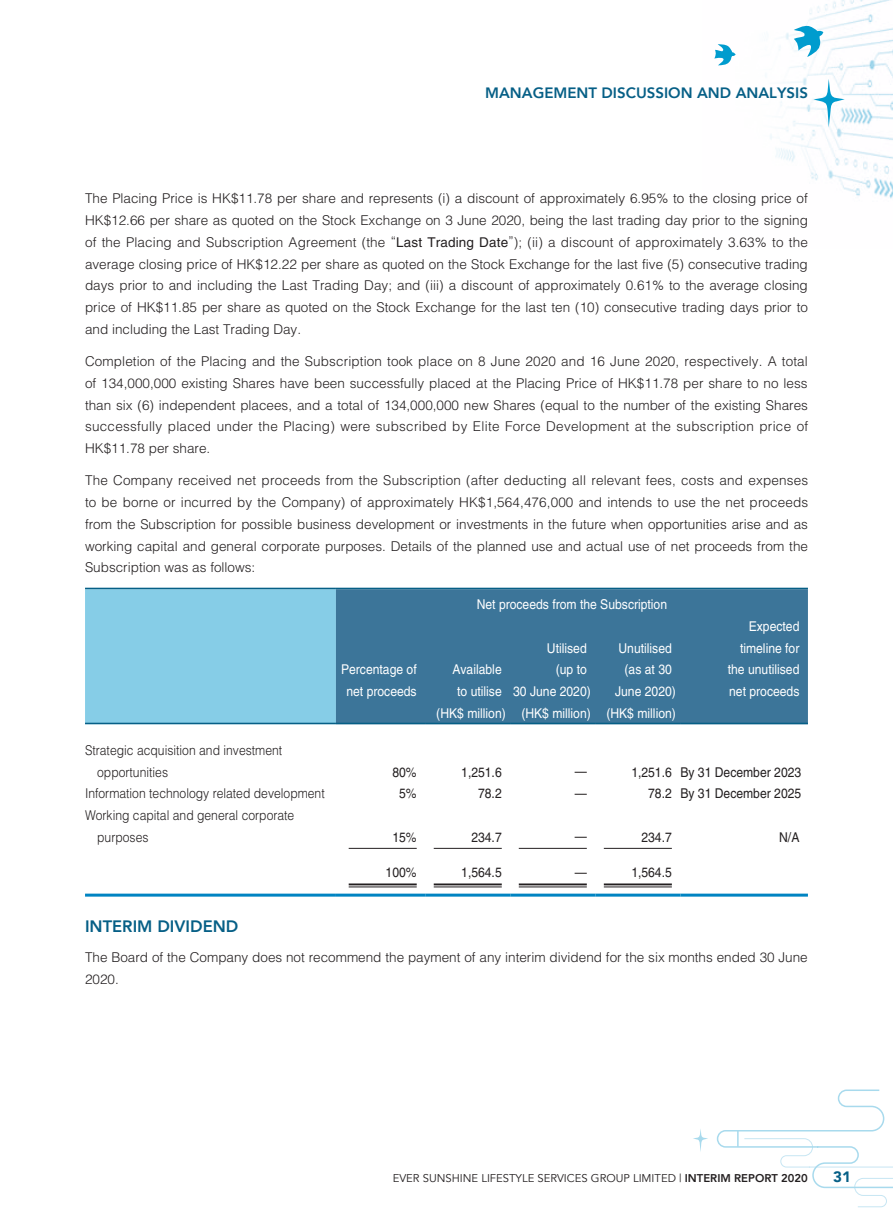
<style>
.page{position:relative;width:893px;height:1212px;background:#fff}
.page>*{position:absolute;margin:0;border:0;box-sizing:border-box;transform-origin:0 0}
._3__標題{font:800 16.5px "Avenir LT Com";color:#065f86}
.t1{font:800 15px "Avenir LT Com";color:#065f86}
.t2{font:900 15px "Avenir LT Com";color:#065f86}
._1__內文{font:300 13.5px/21.8px "Helvetica LT Std";color:#231f20;text-align:justify}
._1__內文-2{font:13.5px "Helvetica LT Std";color:#fff;scale:.9 1}
._1__內文-3{font:300 13.5px "Helvetica LT Std";color:#231f20;scale:.9 1}
._1__內文-4{font:13.5px "Helvetica LT Std";color:#231f20;scale:.9 1}
.t3{font:11.25px "Avenir LT Com";color:#231f20}
.s1{font-weight:400}
.s2{font-weight:800}
</style>
<div class="page">
<img style="left:718px;top:0;width:175px;height:199px">
<svg style="left:794px;top:24px;width:29px;height:33px"></svg>
<svg style="left:714px;top:44px;width:22px;height:21px"></svg>
<svg style="left:813px;top:79px;width:32px;height:48px"></svg>
<svg style="left:716px;top:1089px;width:177px;height:118px"></svg>
<svg style="left:693px;top:1129px;width:15px;height:23px"></svg>
<div style="left:85px;top:589px;width:251px;height:134px;background:#86cde7"></div>
<div style="left:336px;top:589px;width:472px;height:134px;background:#3c7599"></div>
<hr style="left:85px;top:588px;width:251px;height:1px;background:#065f86">
<hr style="left:336px;top:588px;width:472px;height:1px;background:#065f86">
<hr style="left:85px;top:723px;width:251px;height:1px;background:#065f86">
<hr style="left:336px;top:723px;width:89px;height:1px;background:#065f86">
<hr style="left:425px;top:723px;width:85px;height:1px;background:#065f86">
<hr style="left:510px;top:723px;width:85px;height:1px;background:#065f86">
<hr style="left:595px;top:723px;width:85px;height:1px;background:#065f86">
<hr style="left:680px;top:723px;width:128px;height:1px;background:#065f86">
<hr style="left:349px;top:848px;width:68px;height:1px;background:#231f20">
<hr style="left:434px;top:848px;width:68px;height:1px;background:#231f20">
<hr style="left:519px;top:848px;width:68px;height:1px;background:#231f20">
<hr style="left:604px;top:848px;width:68px;height:1px;background:#231f20">
<hr style="left:349px;top:883px;width:68px;height:2px;background:#231f20">
<hr style="left:349px;top:886px;width:68px;height:1px;background:#231f20">
<hr style="left:434px;top:883px;width:68px;height:2px;background:#231f20">
<hr style="left:434px;top:886px;width:68px;height:1px;background:#231f20">
<hr style="left:519px;top:883px;width:68px;height:2px;background:#231f20">
<hr style="left:519px;top:886px;width:68px;height:1px;background:#231f20">
<hr style="left:604px;top:883px;width:68px;height:2px;background:#231f20">
<hr style="left:604px;top:886px;width:68px;height:1px;background:#231f20">
<hr style="left:85px;top:893px;width:251px;height:3px;background:#0084c2">
<hr style="left:336px;top:893px;width:89px;height:3px;background:#0084c2">
<hr style="left:425px;top:893px;width:85px;height:3px;background:#0084c2">
<hr style="left:510px;top:893px;width:85px;height:3px;background:#0084c2">
<hr style="left:595px;top:893px;width:85px;height:3px;background:#0084c2">
<hr style="left:680px;top:893px;width:128px;height:3px;background:#0084c2">
<p class="t1" style="left:485px;top:84px;width:324px">MANAGEMENT DISCUSSION AND ANALYSIS</p>
<p class="_1__內文" style="left:85px;top:188px;width:724px">The Placing Price is HK$11.78 per share and represents (i) a discount of approximately 6.95% to the closing price of HK$12.66 per share as quoted on the Stock Exchange on 3 June 2020, being the last trading day prior to the signing of the Placing and Subscription Agreement (the “<span class="s1">Last Trading Date</span>”); (ii) a discount of approximately 3.63% to the average closing price of HK$12.22 per share as quoted on the Stock Exchange for the last five (5) consecutive trading days prior to and including the Last Trading Day; and (iii) a discount of approximately 0.61% to the average closing price of HK$11.85 per share as quoted on the Stock Exchange for the last ten (10) consecutive trading days prior to and including the Last Trading Day.</p>
<p class="_1__內文" style="left:85px;top:350px;width:725px">Completion of the Placing and the Subscription took place on 8 June 2020 and 16 June 2020, respectively. A total of 134,000,000 existing Shares have been successfully placed at the Placing Price of HK$11.78 per share to no less than six (6) independent placees, and a total of 134,000,000 new Shares (equal to the number of the existing Shares successfully placed under the Placing) were subscribed by Elite Force Development at the subscription price of HK$11.78 per share.</p>
<p class="_1__內文" style="left:85px;top:470px;width:725px">The Company received net proceeds from the Subscription (after deducting all relevant fees, costs and expenses to be borne or incurred by the Company) of approximately HK$1,564,476,000 and intends to use the net proceeds from the Subscription for possible business development or investments in the future when opportunities arise and as working capital and general corporate purposes. Details of the planned use and actual use of net proceeds from the Subscription was as follows:</p>
<p class="_1__內文-2" style="left:477px;top:597px;width:213px">Net proceeds from the Subscription</p>
<p class="_1__內文-2" style="left:341px;top:662px;width:86px">Percentage of</p>
<p class="_1__內文-2" style="left:346px;top:684px;width:80px">net proceeds</p>
<p class="_1__內文-2" style="left:452px;top:662px;width:56px">Available</p>
<p class="_1__內文-2" style="left:457px;top:684px;width:51px">to utilise</p>
<p class="_1__內文-2" style="left:547px;top:640px;width:46px">Utilised</p>
<p class="_1__內文-2" style="left:556px;top:662px;width:36px">(up to</p>
<p class="_1__內文-2" style="left:513px;top:684px;width:88px">30 June 2020)</p>
<p class="_1__內文-2" style="left:618px;top:640px;width:61px">Unutilised</p>
<p class="_1__內文-2" style="left:625px;top:662px;width:54px">(as at 30</p>
<p class="_1__內文-2" style="left:615px;top:684px;width:69px">June 2020)</p>
<p class="_1__內文-2" style="left:436px;top:705px;width:79px">(HK$ million)</p>
<p class="_1__內文-2" style="left:521px;top:705px;width:79px">(HK$ million)</p>
<p class="_1__內文-2" style="left:606px;top:705px;width:79px">(HK$ million)</p>
<p class="_1__內文-2" style="left:749px;top:618px;width:58px">Expected</p>
<p class="_1__內文-2" style="left:740px;top:640px;width:68px">timeline for</p>
<p class="_1__內文-2" style="left:728px;top:662px;width:81px">the unutilised</p>
<p class="_1__內文-2" style="left:729px;top:684px;width:80px">net proceeds</p>
<p class="_1__內文-3" style="left:85px;top:741px;width:221px">Strategic acquisition and investment</p>
<p class="_1__內文-3" style="left:97px;top:763px;width:80px">opportunities</p>
<p class="_1__內文-4" style="left:392px;top:764px;width:29px">80%</p>
<p class="_1__內文-4" style="left:461px;top:764px;width:47px">1,251.6</p>
<p class="_1__內文-4" style="left:575px;top:763px;width:15px">—</p>
<p class="_1__內文-4" style="left:631px;top:764px;width:47px">1,251.6</p>
<p class="_1__內文-4" style="left:680px;top:764px;width:136px">By 31 December 2023</p>
<p class="_1__內文-3" style="left:85px;top:785px;width:268px">Information technology related development</p>
<p class="_1__內文-4" style="left:399px;top:786px;width:21px">5%</p>
<p class="_1__內文-4" style="left:478px;top:786px;width:28px">78.2</p>
<p class="_1__內文-4" style="left:575px;top:785px;width:15px">—</p>
<p class="_1__內文-4" style="left:648px;top:786px;width:28px">78.2</p>
<p class="_1__內文-4" style="left:680px;top:786px;width:136px">By 31 December 2025</p>
<p class="_1__內文-3" style="left:85px;top:807px;width:234px">Working capital and general corporate</p>
<p class="_1__內文-3" style="left:97px;top:828px;width:59px">purposes</p>
<p class="_1__內文-4" style="left:392px;top:829px;width:29px">15%</p>
<p class="_1__內文-4" style="left:471px;top:829px;width:35px">234.7</p>
<p class="_1__內文-4" style="left:575px;top:828px;width:15px">—</p>
<p class="_1__內文-4" style="left:641px;top:829px;width:35px">234.7</p>
<p class="_1__內文-4" style="left:779px;top:829px;width:24px">N/A</p>
<p class="_1__內文-4" style="left:386px;top:865px;width:36px">100%</p>
<p class="_1__內文-4" style="left:461px;top:865px;width:47px">1,564.5</p>
<p class="_1__內文-4" style="left:575px;top:864px;width:15px">—</p>
<p class="_1__內文-4" style="left:631px;top:865px;width:47px">1,564.5</p>
<p class="_3__標題" style="left:85px;top:916px;width:155px">INTERIM DIVIDEND</p>
<p class="_1__內文" style="left:85px;top:946px;width:724px">The Board of the Company does not recommend the payment of any interim dividend for the six months ended 30 June<br>2020.</p>
<p class="t3" style="left:393px;top:1172px;width:417px">EVER SUNSHINE LIFESTYLE SERVICES GROUP LIMITED | <span class="s2">INTERIM REPORT 2020</span></p>
<p class="t2" style="left:833px;top:1168px;width:19px">31</p>
</div>
